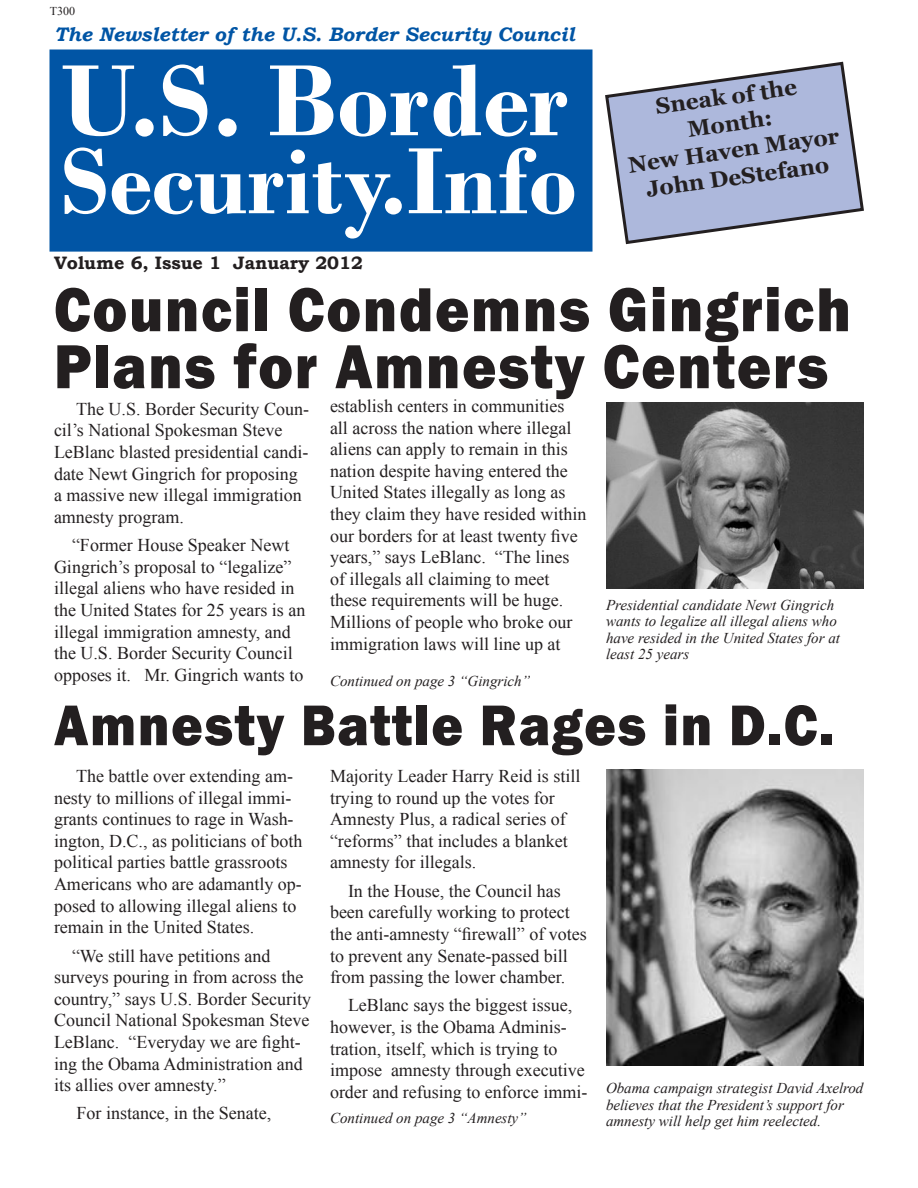
<style>
.page{position:relative;width:918px;height:1188px;background:#fff}
.page>*{position:absolute;margin:0;border:0;box-sizing:border-box;transform-origin:0 0}
.t1{font:700 106.5px "Bodoni";color:#fff}
.t2{font:700 99px "Bodoni";color:#fff}
.t3{font:800 64.35px/57px "Franklin Gothic";letter-spacing:.03em;color:#231f20;scale:.91 1}
.t4{font:800 59.4px "Franklin Gothic";letter-spacing:.03em;color:#231f20;scale:.91 1}
.t5{font:700 22.5px/27px "Georgia";color:#231f20;text-align:center}
.t6{font:italic 700 19.5px "Bookman Old Style";color:#0155a5}
.t7{font:18px/21.6px "Times New Roman";color:#231f20}
.t8{font:700 18px "Bookman Old Style";color:#231f20}
.t9{font:italic 15px/16.5px "Times New Roman";color:#231f20}
.t10{font:12px "Times New Roman";color:#231f20}
</style>
<div class="page">
<div style="left:49px;top:49px;width:544px;height:203px;background:#0155a5"></div>
<svg style="left:605px;top:61px;width:259px;height:184px"></svg>
<img style="left:606px;top:402px;width:258px;height:187px">
<img style="left:606px;top:770px;width:258px;height:295px">
<p class="t10" style="left:50px;top:3px;width:27px">T300</p>
<p class="t6" style="left:54px;top:20px;width:523px">The Newsletter of the U.S. Border Security Council</p>
<p class="t1" style="left:61px;top:38px;width:509px">U.S. Border</p>
<p class="t2" style="left:61px;top:122px;width:518px">Security.Info</p>
<p class="t5" style="left:654px;top:93px;width:144px;rotate:-8deg">Sneak of the<br>Month:</p>
<p class="t5" style="left:627px;top:152px;width:214px;rotate:-8deg">New Haven Mayor<br>John DeStefano</p>
<p class="t8" style="left:54px;top:250px;width:310px">Volume 6, Issue 1 January 2012</p>
<p class="t3" style="left:54px;top:281px;width:877px">Council Condemns Gingrich<br>Plans for Amnesty Centers</p>
<p class="t7" style="left:330px;top:395px;width:258px">establish centers in communities all across the nation where illegal aliens can apply to remain in this nation despite having entered the United States illegally as long as they claim they have resided within our borders for at least twenty five years,” says LeBlanc. “The lines of illegals all claiming to meet these requirements will be huge.<br>Millions of people who broke our immigration laws will line up at</p>
<p class="t7" style="left:54px;top:398px;width:257px;text-indent:22px">The U.S. Border Security Coun&shy;cil’s National Spokesman Steve<br>LeBlanc blasted presidential candi&shy;date Newt Gingrich for proposing a massive new illegal immigration amnesty program.</p>
<p class="t7" style="left:54px;top:534px;width:253px;text-indent:18px">“Former House Speaker Newt Gingrich’s proposal to “legalize” illegal aliens who have resided in the United States for 25 years is an illegal immigration amnesty, and the U.S. Border Security Council opposes it. Mr. Gingrich wants to</p>
<p class="t9" style="left:606px;top:596px;width:236px">Presidential candidate Newt Gingrich wants to legalize all illegal aliens who have resided in the United States for at least 25 years</p>
<p class="t9" style="left:330px;top:672px;width:202px">Continued on page 3 “Gingrich”</p>
<p class="t4" style="left:54px;top:687px;width:859px">Amnesty Battle Rages in D.C.</p>
<p class="t7" style="left:54px;top:765px;width:250px;text-indent:22px">The battle over extending am&shy;nesty to millions of illegal immi&shy;grants continues to rage in Wash&shy;ington, D.C., as politicians of both political parties battle grassroots Americans who are adamantly op&shy;posed to allowing illegal aliens to remain in the United States.</p>
<p class="t7" style="left:54px;top:944px;width:259px;text-indent:18px">“We still have petitions and surveys pouring in from across the country,” says U.S. Border Security<br>Council National Spokesman Steve<br>LeBlanc. “Everyday we are fight&shy;ing the Obama Administration and its allies over amnesty.”</p>
<p class="t7" style="left:76px;top:1102px;width:196px">For instance, in the Senate,</p>
<p class="t7" style="left:330px;top:765px;width:252px">Majority Leader Harry Reid is still trying to round up the votes for<br>Amnesty Plus, a radical series of “reforms” that includes a blanket amnesty for illegals.</p>
<p class="t7" style="left:330px;top:880px;width:258px;text-indent:18px">In the House, the Council has been carefully working to protect the anti-amnesty “firewall” of votes to prevent any Senate-passed bill from passing the lower chamber.</p>
<p class="t7" style="left:330px;top:994px;width:259px;text-indent:18px">LeBlanc says the biggest issue, however, is the Obama Adminis&shy;tration, itself, which is trying to impose amnesty through executive order and refusing to enforce immi-</p>
<p class="t9" style="left:330px;top:1109px;width:198px">Continued on page 3 “Amnesty”</p>
<p class="t9" style="left:606px;top:1079px;width:259px">Obama campaign strategist David Axelrod believes that the President’s support for amnesty will help get him reelected.</p>
</div>
